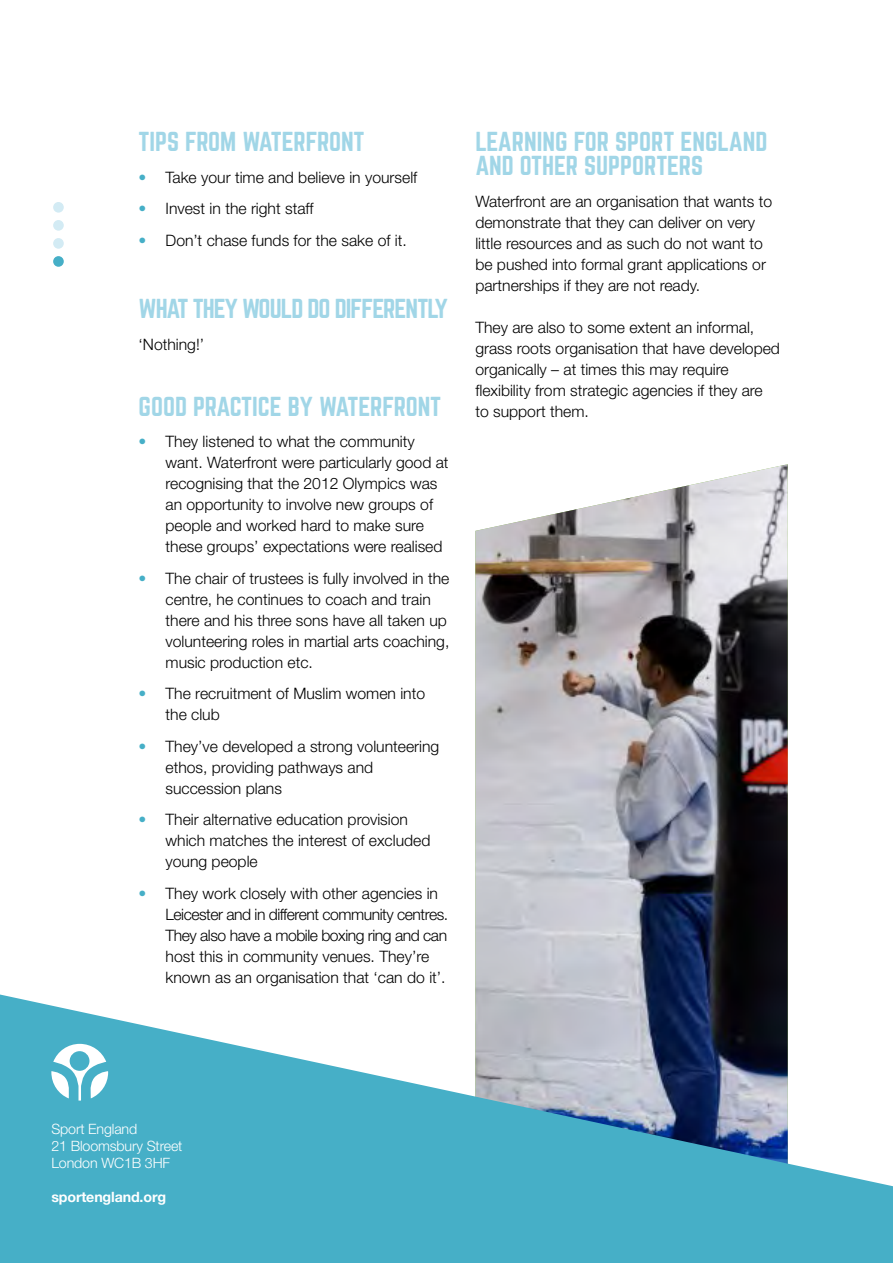
<style>
.page{position:relative;width:893px;height:1263px;background:#fff}
.page>*{position:absolute;margin:0;border:0;box-sizing:border-box;transform-origin:0 0}
._2_-_heading{font:24px/24px "Norwester";letter-spacing:-.01em;color:#a1d6e7}
._2_-_heading-2{font:24px "Norwester";letter-spacing:-.04em;color:#a1d6e7}
.BODY{font:300 15.75px/21px "Helvetica Neue LT Std";color:#000}
.t1{font:300 14.25px "Helvetica Neue LT Std";letter-spacing:-.01em;color:#fff}
.t2{font:700 14.25px "Helvetica Neue LT Std";letter-spacing:-.01em;color:#fff}
.s1{color:#46afc7}
</style>
<div class="page">
<img style="left:475px;top:464px;width:313px;height:530px">
<div style="left:53px;top:256px;width:11px;height:11px;background:#46afc7;border-radius:50%"></div>
<div style="left:53px;top:202px;width:11px;height:11px;background:#d3ebf4;border-radius:50%"></div>
<div style="left:53px;top:220px;width:11px;height:11px;background:#d3ebf4;border-radius:50%"></div>
<div style="left:53px;top:238px;width:11px;height:11px;background:#d3ebf4;border-radius:50%"></div>
<svg style="left:0;top:994px;width:893px;height:269px;fill:#46afc7"></svg>
<svg style="left:51px;top:1044px;width:57px;height:56px"></svg>
<p class="_2_-_heading" style="left:139px;top:131px;width:228px">TIPS FROM WATERFRONT</p>
<p class="BODY" style="left:139px;top:167px;width:280px"><span class="s1">•</span> Take your time and believe in yourself</p>
<p class="BODY" style="left:139px;top:198px;width:176px"><span class="s1">•</span> Invest in the right staff</p>
<p class="BODY" style="left:139px;top:230px;width:270px"><span class="s1">•</span> Don’t chase funds for the sake of it.</p>
<p class="_2_-_heading-2" style="left:139px;top:297px;width:311px">WHAT THEY WOULD DO DIFFERENTLY</p>
<p class="BODY" style="left:139px;top:333px;width:67px">‘Nothing!’</p>
<p class="_2_-_heading" style="left:139px;top:395px;width:304px">GOOD PRACTICE BY WATERFRONT</p>
<p class="BODY" style="left:166px;top:431px;width:285px;text-indent:-27px"><span class="s1">•</span> They listened to what the community want. Waterfront were particularly good at recognising that the 2012 Olympics was an opportunity to involve new groups of people and worked hard to make sure these groups’ expectations were realised</p>
<p class="BODY" style="left:166px;top:567px;width:285px;text-indent:-27px"><span class="s1">•</span> The chair of trustees is fully involved in the centre, he continues to coach and train there and his three sons have all taken up volunteering roles in martial arts coaching, music production etc.</p>
<p class="BODY" style="left:166px;top:683px;width:261px;text-indent:-27px"><span class="s1">•</span> The recruitment of Muslim women into the club</p>
<p class="BODY" style="left:166px;top:735px;width:275px;text-indent:-27px"><span class="s1">•</span> They’ve developed a strong volunteering ethos, providing pathways and succession plans</p>
<p class="BODY" style="left:166px;top:809px;width:266px;text-indent:-27px"><span class="s1">•</span> Their alternative education provision which matches the interest of excluded young people</p>
<p class="BODY" style="left:166px;top:882px;width:284px;text-indent:-27px"><span class="s1">•</span> They work closely with other agencies in Leicester and in different community centres.<br>They also have a mobile boxing ring and can host this in community venues. They’re known as an organisation that ‘can do it’.</p>
<p class="_2_-_heading" style="left:475px;top:131px;width:294px">LEARNING FOR SPORT ENGLAND<br>AND OTHER SUPPORTERS</p>
<p class="BODY" style="left:475px;top:191px;width:298px">Waterfront are an organisation that wants to demonstrate that they can deliver on very little resources and as such do not want to be pushed into formal grant applications or partnerships if they are not ready.</p>
<p class="BODY" style="left:475px;top:317px;width:306px">They are also to some extent an informal, grass roots organisation that have developed organically – at times this may require flexibility from strategic agencies if they are to support them.</p>
<p class="t1" style="left:51px;top:1120px;width:87px">Sport England</p>
<p class="t1" style="left:51px;top:1137px;width:133px">21 Bloomsbury Street</p>
<p class="t1" style="left:51px;top:1154px;width:120px">London WC1B 3HF</p>
<p class="t2" style="left:51px;top:1188px;width:116px">sportengland.org</p>
</div>
